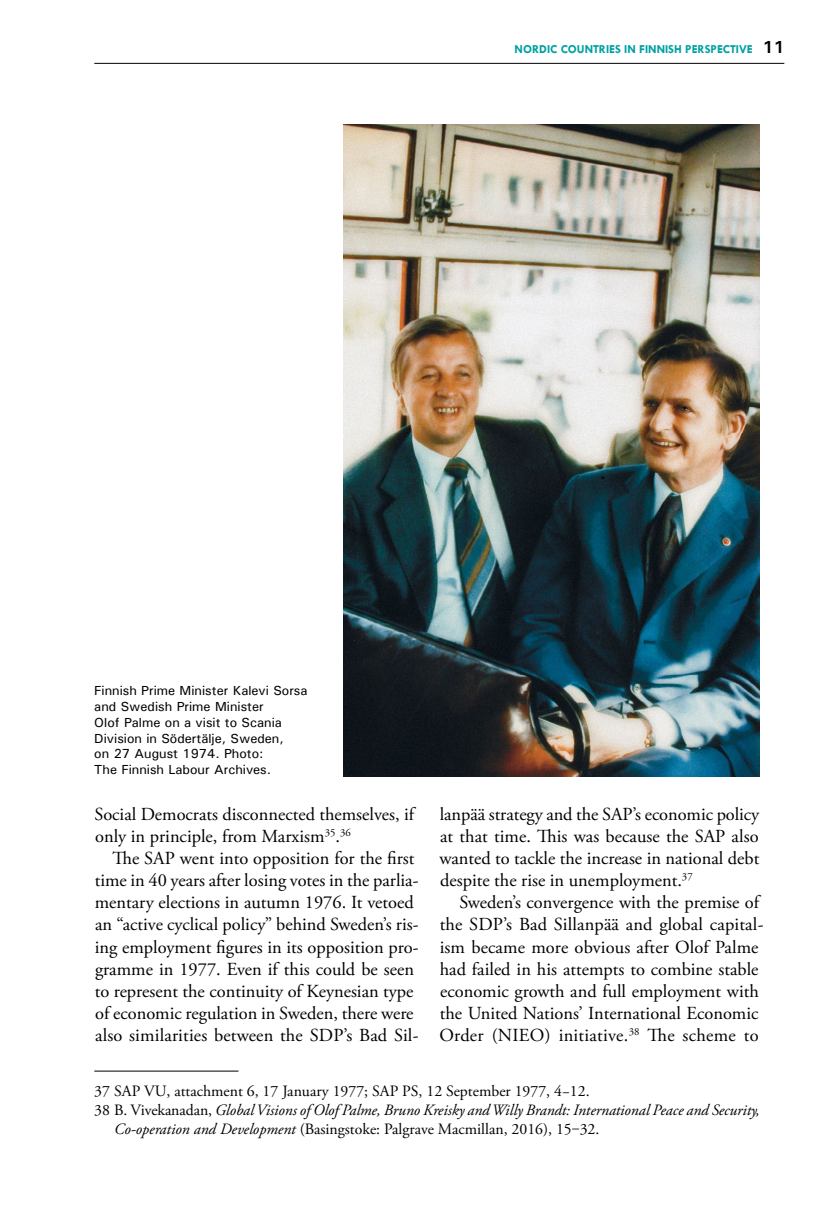
<style>
.page{position:relative;width:834px;height:1226px;background:#fff}
.page>*{position:absolute;margin:0;border:0;box-sizing:border-box;transform-origin:0 0}
.t1{font:18.38px/22.1px "Adobe Garamond Pro";color:#000}
.t2{font:15.75px "Adobe Garamond Pro";color:#000}
.t3{font:italic 15.75px "Adobe Garamond Pro";letter-spacing:-.005em;color:#000}
.t4{font:500 13.12px/15.8px "Univers";color:#000}
.t5{font:700 12.25px "Tw Cen";color:#00a1a2}
.s1{font-family:"Univers";font-size:17.5px;color:#000}
.s2{font-style:normal}
.s3{font-style:italic}
</style>
<div class="page">
<hr style="left:94px;top:1070px;width:144px;height:1px;background:#000">
<img style="left:343px;top:124px;width:416px;height:652px">
<hr style="left:94px;top:63px;width:690px;height:1px;background:#000">
<p class="t5" style="left:514px;top:42px;width:271px">NORDIC COUNTRIES IN FINNISH PERSPECTIVE <span class="s1">11</span></p>
<p class="t4" style="left:94px;top:682px;width:215px">Finnish Prime Minister Kalevi Sorsa and Swedish Prime Minister<br>Olof Palme on a visit to Scania<br>Division in Södertälje, Sweden,<br>on 27 August 1974. Photo:<br>The Finnish Labour Archives.</p>
<p class="t1" style="left:94px;top:803px;width:321px">Social Democrats disconnected themselves, if only in principle, from Marxism<sup>35</sup>.<sup>36</sup></p>
<p class="t1" style="left:95px;top:848px;width:325px;text-indent:18px">The SAP went into opposition for the first time in 40 years after losing votes in the parlia&shy;mentary elections in autumn 1976. It vetoed an “active cyclical policy” behind Sweden’s ris&shy;ing employment figures in its opposition pro&shy;gramme in 1977. Even if this could be seen to represent the continuity of Keynesian type of economic regulation in Sweden, there were also similarities between the SDP’s Bad Sil-</p>
<p class="t1" style="left:439px;top:803px;width:321px;text-align:justify">lanpää strategy and the SAP’s economic policy at that time. This was because the SAP also wanted to tackle the increase in national debt despite the rise in unemployment.<sup>37</sup></p>
<p class="t1" style="left:439px;top:892px;width:325px;text-indent:20px">Sweden’s convergence with the premise of the SDP’s Bad Sillanpää and global capital&shy;ism became more obvious after Olof Palme had failed in his attempts to combine stable economic growth and full employment with the United Nations’ International Economic Order (NIEO) initiative.<sup>38</sup> The scheme to</p>
<p class="t2" style="left:94px;top:1081px;width:496px">37 SAP VU, attachment 6, 17 January 1977; SAP PS, 12 September 1977, 4−12.</p>
<p class="t3" style="left:94px;top:1100px;width:666px"><span class="s2">38 B. Vivekanadan,</span> Global Visions of Olof Palme, Bruno Kreisky and Willy Brandt: International Peace and Security,</p>
<p class="t2" style="left:114px;top:1119px;width:486px"><span class="s3">Co-operation and Development</span> (Basingstoke: Palgrave Macmillan, 2016), 15‒32.</p>
</div>
